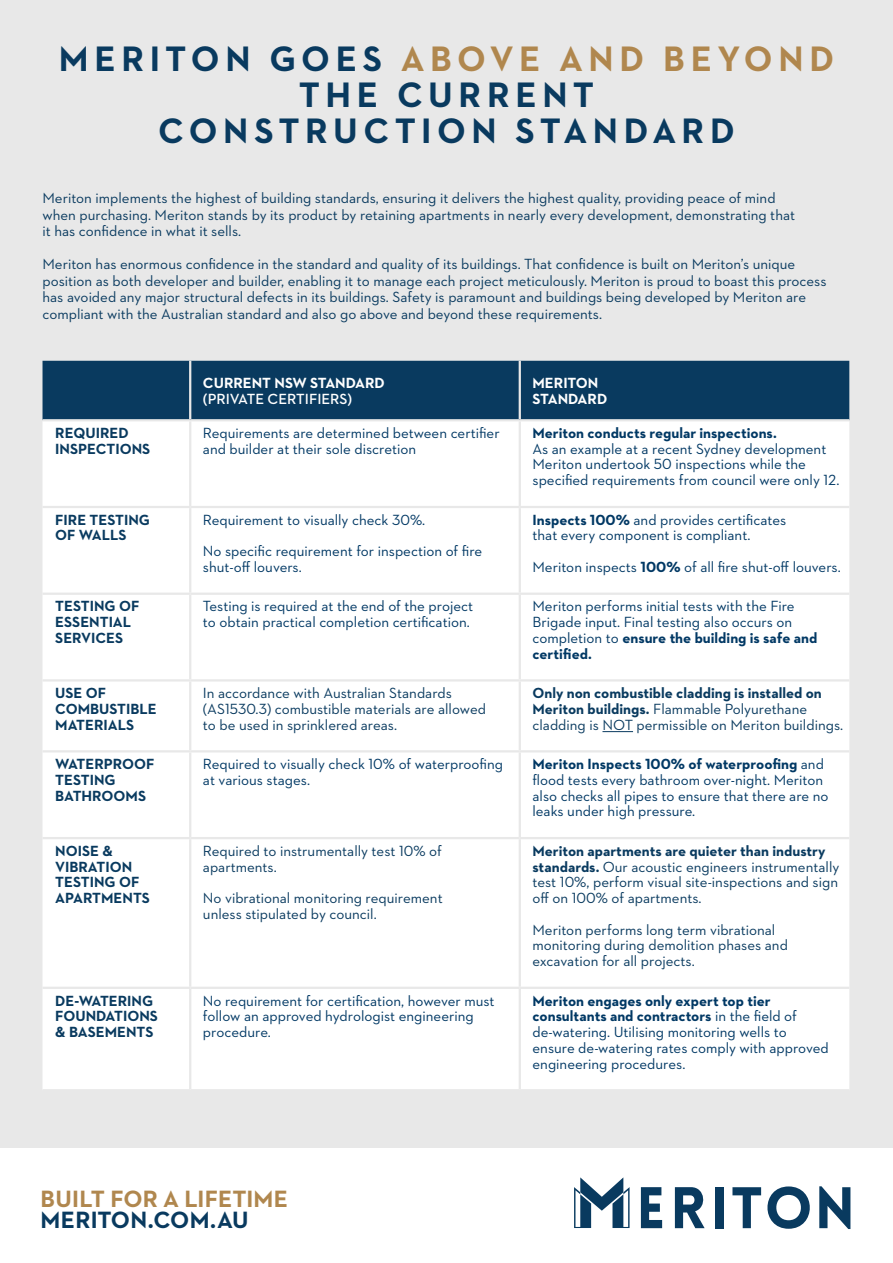
<style>
.page{position:relative;width:893px;height:1263px;background:#fff}
.page>*{position:absolute;margin:0;border:0;box-sizing:border-box;transform-origin:0 0}
.t1{font:700 36px/36px "Neutraface 2 Text";letter-spacing:.155em;color:#093a5f;text-align:center}
.s2{font:700 24px "Neutraface 2 Text";letter-spacing:.01em;color:#b0874e}
.s2-2{font:700 24px "Neutraface 2 Text";letter-spacing:.01em;color:#093a5f}
.t2{font:15px/15.8px "Neutraface 2 Text";color:#093a5f}
.t3{font:15px/15.8px "Neutraface 2 Text";color:#003864}
.t4{font:700 15px/15.8px "Neutraface 2 Text";color:#093a5f}
.t5{font:600 15px/15.8px "Neutraface 2 Text";color:#fff}
.t6{font:700 15px/15.8px "Neutraface 2 Text";color:#fff}
.s1{color:#b0874e}
.s2{font-weight:700}
</style>
<div class="page">
<div style="left:0;top:0;width:893px;height:1148px;background:#e8e8e8"></div>
<svg style="left:574px;top:1177px;width:56px;height:51px"></svg>
<svg style="left:641px;top:1187px;width:21px;height:41px"></svg>
<svg style="left:675px;top:1187px;width:30px;height:41px"></svg>
<div style="left:715px;top:1187px;width:8px;height:41px;background:#093a5f"></div>
<svg style="left:732px;top:1186px;width:118px;height:43px"></svg>
<div style="left:43px;top:361px;width:806px;height:58px;background:#093a5f"></div>
<div style="left:43px;top:421px;width:806px;height:668px;background:#fff"></div>
<hr style="left:189px;top:361px;width:2px;height:58px;background:#e8e8e8">
<hr style="left:519px;top:361px;width:2px;height:58px;background:#e8e8e8">
<hr style="left:189px;top:421px;width:2px;height:85px;background:#e8e8e8">
<hr style="left:519px;top:421px;width:2px;height:85px;background:#e8e8e8">
<hr style="left:43px;top:506px;width:147px;height:2px;background:#e8e8e8">
<hr style="left:190px;top:506px;width:330px;height:2px;background:#e8e8e8">
<hr style="left:189px;top:508px;width:2px;height:85px;background:#e8e8e8">
<hr style="left:520px;top:506px;width:329px;height:2px;background:#e8e8e8">
<hr style="left:519px;top:508px;width:2px;height:85px;background:#e8e8e8">
<hr style="left:43px;top:593px;width:147px;height:2px;background:#e8e8e8">
<hr style="left:190px;top:593px;width:330px;height:2px;background:#e8e8e8">
<hr style="left:189px;top:595px;width:2px;height:84px;background:#e8e8e8">
<hr style="left:520px;top:593px;width:329px;height:2px;background:#e8e8e8">
<hr style="left:519px;top:595px;width:2px;height:84px;background:#e8e8e8">
<hr style="left:43px;top:679px;width:147px;height:2px;background:#e8e8e8">
<hr style="left:190px;top:679px;width:330px;height:2px;background:#e8e8e8">
<hr style="left:189px;top:681px;width:2px;height:69px;background:#e8e8e8">
<hr style="left:520px;top:679px;width:329px;height:2px;background:#e8e8e8">
<hr style="left:519px;top:681px;width:2px;height:69px;background:#e8e8e8">
<hr style="left:43px;top:750px;width:147px;height:2px;background:#e8e8e8">
<hr style="left:190px;top:750px;width:330px;height:2px;background:#e8e8e8">
<hr style="left:189px;top:752px;width:2px;height:85px;background:#e8e8e8">
<hr style="left:520px;top:750px;width:329px;height:2px;background:#e8e8e8">
<hr style="left:519px;top:752px;width:2px;height:85px;background:#e8e8e8">
<hr style="left:43px;top:837px;width:147px;height:2px;background:#e8e8e8">
<hr style="left:190px;top:837px;width:330px;height:2px;background:#e8e8e8">
<hr style="left:189px;top:839px;width:2px;height:148px;background:#e8e8e8">
<hr style="left:520px;top:837px;width:329px;height:2px;background:#e8e8e8">
<hr style="left:519px;top:839px;width:2px;height:148px;background:#e8e8e8">
<hr style="left:43px;top:987px;width:147px;height:2px;background:#e8e8e8">
<hr style="left:190px;top:987px;width:330px;height:2px;background:#e8e8e8">
<hr style="left:520px;top:987px;width:329px;height:2px;background:#e8e8e8">
<hr style="left:189px;top:989px;width:2px;height:100px;background:#e8e8e8">
<hr style="left:519px;top:989px;width:2px;height:100px;background:#e8e8e8">
<hr style="left:602px;top:731px;width:31px;height:1px;background:#093a5f">
<p class="t1" style="left:59px;top:40px;width:777px">MERITON GOES <span class="s1">ABOVE AND BEYOND<br></span>THE CURRENT<br>CONSTRUCTION STANDARD</p>
<p class="t2" style="left:43px;top:190px;width:754px;line-height:16.5px">Meriton implements the highest of building standards, ensuring it delivers the highest quality, providing peace of mind when purchasing. Meriton stands by its product by retaining apartments in nearly every development, demonstrating that it has confidence in what it sells.</p>
<p class="t2" style="left:43px;top:256px;width:785px;line-height:16.5px">Meriton has enormous confidence in the standard and quality of its buildings. That confidence is built on Meriton’s unique position as both developer and builder, enabling it to manage each project meticulously. Meriton is proud to boast this process has avoided any major structural defects in its buildings. Safety is paramount and buildings being developed by Meriton are compliant with the Australian standard and also go above and beyond these requirements.</p>
<p class="t5" style="left:203px;top:375px;width:183px"><span class="s2">CURRENT NSW STANDARD </span>(PRIVATE CERTIFIERS)</p>
<p class="t6" style="left:532px;top:375px;width:76px">MERITON<br>STANDARD</p>
<p class="t4" style="left:55px;top:425px;width:97px">REQUIRED<br>INSPECTIONS</p>
<p class="t3" style="left:203px;top:425px;width:298px">Requirements are determined between certifier and builder at their sole discretion</p>
<p class="t3" style="left:532px;top:425px;width:308px"><span class="s2">Meriton conducts regular inspections.<br></span>As an example at a recent Sydney development Meriton undertook 50 inspections while the specified requirements from council were only 12.</p>
<p class="t4" style="left:55px;top:512px;width:96px">FIRE TESTING</p>
<p class="t4" style="left:55px;top:527px;width:73px">OF WALLS</p>
<p class="t3" style="left:532px;top:511px;width:255px"><span class="s2">Inspects 100%</span> and provides certificates that every component is compliant.</p>
<p class="t3" style="left:532px;top:559px;width:310px">Meriton inspects <span class="s2">100%</span> of all fire shut-off louvers.</p>
<p class="t3" style="left:203px;top:511px;width:224px">Requirement to visually check 30%.</p>
<p class="t3" style="left:203px;top:543px;width:281px">No specific requirement for inspection of fire shut-off louvers.</p>
<p class="t4" style="left:55px;top:598px;width:86px">TESTING OF<br>ESSENTIAL<br>SERVICES</p>
<p class="t3" style="left:203px;top:598px;width:272px">Testing is required at the end of the project to obtain practical completion certification.</p>
<p class="t3" style="left:532px;top:598px;width:286px">Meriton performs initial tests with the Fire Brigade input. Final testing also occurs on completion to <span class="s2">ensure the building is safe and certified.</span></p>
<p class="t4" style="left:55px;top:685px;width:103px">USE OF<br>COMBUSTIBLE</p>
<p class="t4" style="left:55px;top:716px;width:80px">MATERIALS</p>
<p class="t2" style="left:203px;top:685px;width:285px">In accordance with Australian Standards (AS1530.3) combustible materials are allowed to be used in sprinklered areas.</p>
<p class="t2" style="left:532px;top:685px;width:312px"><span class="s2">Only non combustible cladding is installed on<br>Meriton buildings.</span> Flammable Polyurethane cladding is NOT permissible on Meriton buildings.</p>
<p class="t4" style="left:55px;top:756px;width:101px">WATERPROOF</p>
<p class="t4" style="left:55px;top:772px;width:92px">TESTING<br>BATHROOMS</p>
<p class="t3" style="left:203px;top:756px;width:302px">Required to visually check 10% of waterproofing at various stages.</p>
<p class="t3" style="left:532px;top:756px;width:298px"><span class="s2">Meriton Inspects 100% of waterproofing</span> and flood tests every bathroom over-night. Meriton also checks all pipes to ensure that there are no leaks under high pressure.</p>
<p class="t4" style="left:55px;top:843px;width:96px">NOISE &amp;<br>VIBRATION<br>TESTING OF<br>APARTMENTS</p>
<p class="t2" style="left:203px;top:843px;width:240px">Required to instrumentally test 10% of apartments.</p>
<p class="t2" style="left:203px;top:890px;width:241px">No vibrational monitoring requirement unless stipulated by council.</p>
<p class="t2" style="left:532px;top:843px;width:308px"><span class="s2">Meriton apartments are quieter than industry standards.</span> Our acoustic engineers instrumentally test 10%, perform visual site-inspections and sign off on 100% of apartments.</p>
<p class="t2" style="left:532px;top:921px;width:257px">Meriton performs long term vibrational monitoring during demolition phases and excavation for all projects.</p>
<p class="t4" style="left:55px;top:992px;width:104px">DE-WATERING<br>FOUNDATIONS &amp; BASEMENTS</p>
<p class="t3" style="left:203px;top:992px;width:293px">No requirement for certification, however must follow an approved hydrologist engineering procedure.</p>
<p class="t3" style="left:532px;top:992px;width:298px"><span class="s2">Meriton engages only expert top tier consultants and contractors</span> in the field of de-watering. Utilising monitoring wells to ensure de-watering rates comply with approved engineering procedures.</p>
<p class="s2" style="left:41px;top:1183px;width:249px">BUILT FOR A LIFETIME</p>
<p class="s2-2" style="left:41px;top:1204px;width:210px">MERITON.COM.AU</p>
</div>
